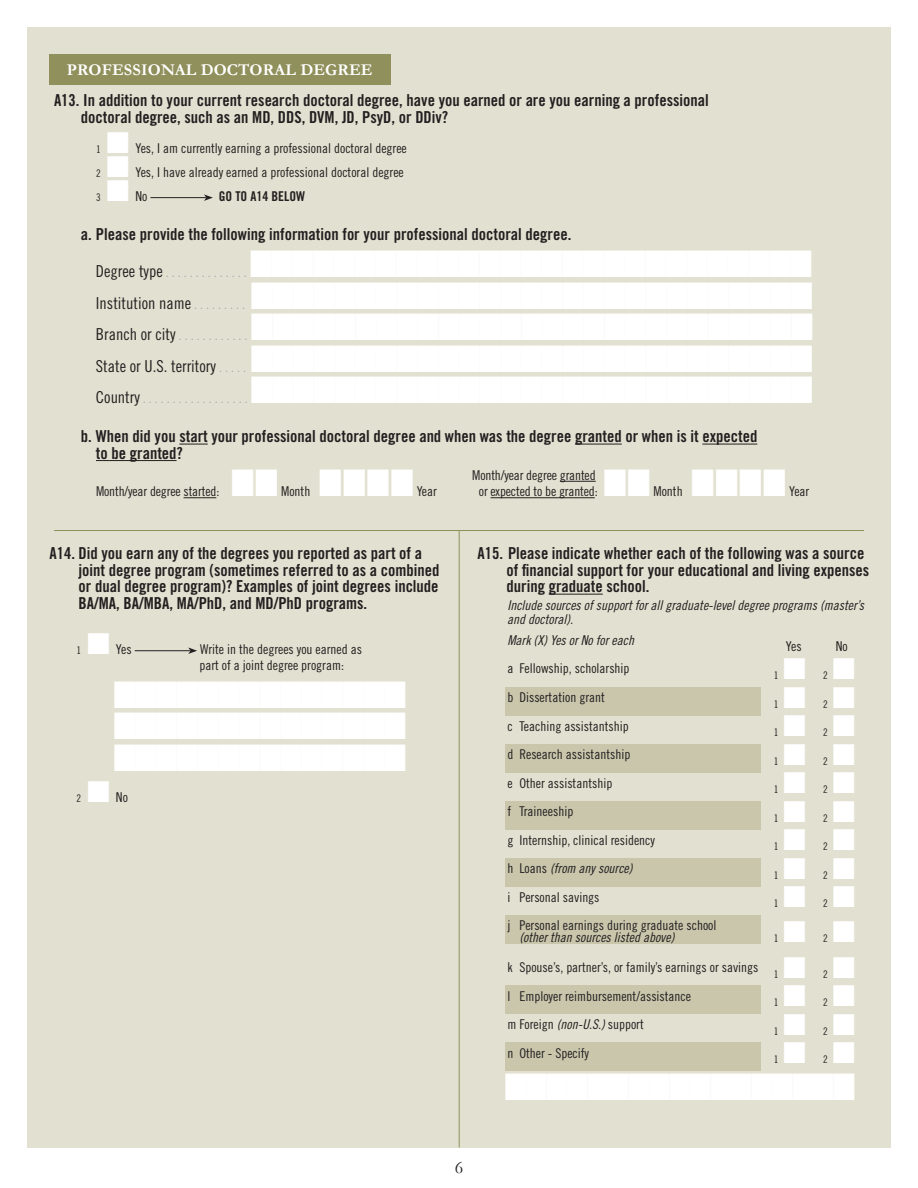
<style>
.page{position:relative;width:918px;height:1188px;background:#fff}
.page>*{position:absolute;margin:0;border:0;box-sizing:border-box;transform-origin:0 0}
.t1{font:38.1px "Zapf Dingbats";color:#fff;scale:.8 1}
.t2{font:38.1px "Zapf Dingbats";color:#fff;scale:.79 1}
.t3{font:30px "Zapf Dingbats";color:#fff}
.t4{font:18px "Garamond";color:#231f20}
.t5{font:16.5px/16.5px "Trade Gothic LT Std Bd Cn 20";color:#231f20}
.t6{font:16.5px "Trade Gothic LT Std Cn 18";color:#231f20}
.t7{font:700 16.5px "Garamond";letter-spacing:.01em;color:#fff}
.t8{font:13.5px/16.5px "Trade Gothic LT Std Cn 18";color:#231f20}
.t9{font:13.5px/13.5px "Trade Gothic LT Std Cn 18 Obl";color:#231f20}
.t10{font:13.5px "Trade Gothic LT Std Cn 18";color:#a8a9ad}
.t11{font:13.5px "Trade Gothic LT Std Bd Cn 20";color:#231f20}
.t12{font:10.5px "Trade Gothic LT Std Cn 18";color:#231f20}
.s1{color:#fff}
.s2{font-size:16.5px;color:#231f20}
.s3{font-size:13.5px;color:#a8a9ad}
.s4{font-family:"Trade Gothic LT Std Cn 18"}
.s5{font-family:"Trade Gothic LT Std Cn 18 Obl"}
</style>
<div class="page">
<div style="left:27px;top:27px;width:864px;height:1121px;background:#e2e1d1"></div>
<div style="left:50px;top:54px;width:342px;height:31px;background:#90905c"></div>
<svg style="left:179px;top:444px;width:29px;height:1px"></svg>
<hr style="left:575px;top:444px;width:47px;height:1px;background:#231f20">
<hr style="left:702px;top:444px;width:55px;height:1px;background:#231f20">
<hr style="left:96px;top:460px;width:81px;height:1px;background:#231f20">
<hr style="left:560px;top:481px;width:36px;height:1px;background:#231f20">
<hr style="left:184px;top:497px;width:32px;height:1px;background:#231f20">
<hr style="left:491px;top:497px;width:104px;height:1px;background:#231f20">
<hr style="left:150px;top:197px;width:56px;height:1px;background:#231f20">
<svg style="left:204px;top:194px;width:9px;height:7px"></svg>
<div style="left:505px;top:687px;width:256px;height:29px;background:#c9c6ac"></div>
<div style="left:505px;top:744px;width:256px;height:28px;background:#c9c6ac"></div>
<div style="left:505px;top:801px;width:256px;height:28px;background:#c9c6ac"></div>
<div style="left:505px;top:858px;width:256px;height:29px;background:#c9c6ac"></div>
<div style="left:505px;top:915px;width:256px;height:28px;background:#c9c6ac"></div>
<div style="left:505px;top:985px;width:256px;height:29px;background:#c9c6ac"></div>
<div style="left:505px;top:1043px;width:256px;height:28px;background:#c9c6ac"></div>
<hr style="left:549px;top:594px;width:54px;height:1px;background:#231f20">
<hr style="left:54px;top:530px;width:810px;height:1px;background:#90905c">
<hr style="left:459px;top:531px;width:1px;height:617px;background:#90905c">
<hr style="left:135px;top:650px;width:56px;height:1px;background:#231f20">
<svg style="left:188px;top:647px;width:9px;height:7px"></svg>
<p class="t7" style="left:67px;top:58px;width:307px">PROFESSIONAL DOCTORAL DEGREE</p>
<p class="t5" style="left:81px;top:92px;width:629px;text-indent:-27px">A13. In addition to your current research doctoral degree, have you earned or are you earning a professional doctoral degree, such as an MD, DDS, DVM, JD, PsyD, or DDiv?</p>
<p class="t12" style="left:96px;top:143px;width:6px">1</p>
<p class="t8" style="left:107px;top:140px;width:302px"><span class="s1">■</span> Yes, I am currently earning a professional doctoral degree</p>
<p class="t8" style="left:107px;top:164px;width:299px"><span class="s1">■</span> Yes, I have already earned a professional doctoral degree</p>
<p class="t12" style="left:96px;top:167px;width:6px">2</p>
<p class="t8" style="left:107px;top:188px;width:42px"><span class="s1">■</span> No</p>
<p class="t11" style="left:219px;top:188px;width:88px">GO TO A14 BELOW</p>
<p class="t5" style="left:81px;top:226px;width:492px">a. Please provide the following information for your professional doctoral degree.</p>
<p class="t10" style="left:96px;top:265px;width:152px"><span class="s2">Degree type</span> . . . . . . . . . . . . . .</p>
<p class="t12" style="left:96px;top:191px;width:6px">3</p>
<h1 class="t1" style="left:250px;top:246px;width:705px">■■■■■■■■■■■■■■■■■■■■■■■■■■■</h1>
<h1 class="t1" style="left:250px;top:278px;width:705px">■■■■■■■■■■■■■■■■■■■■■■■■■■■</h1>
<p class="t6" style="left:96px;top:293px;width:151px">Institution name <span class="s3">. . . . . . . . .</span></p>
<h1 class="t1" style="left:251px;top:309px;width:705px">■■■■■■■■■■■■■■■■■■■■■■■■■■■</h1>
<p class="t6" style="left:96px;top:325px;width:153px">Branch or city <span class="s3">. . . . . . . . . . . .</span></p>
<h1 class="t1" style="left:250px;top:341px;width:705px">■■■■■■■■■■■■■■■■■■■■■■■■■■■</h1>
<p class="t6" style="left:96px;top:356px;width:152px">State or U.S. territory <span class="s3">. . . . .</span></p>
<h1 class="t1" style="left:251px;top:372px;width:705px">■■■■■■■■■■■■■■■■■■■■■■■■■■■</h1>
<p class="t5" style="left:96px;top:428px;width:663px;text-indent:-15px">b. When did you start your professional doctoral degree and when was the degree granted or when is it expected to be granted?</p>
<p class="t8" style="left:472px;top:467px;width:125px">Month/year degree granted</p>
<p class="t8" style="left:96px;top:483px;width:125px">Month/year degree started:</p>
<p class="t8" style="left:281px;top:483px;width:31px">Month</p>
<p class="t10" style="left:96px;top:391px;width:153px"><span class="s2">Country</span> . . . . . . . . . . . . . . . . . .</p>
<h1 class="t1" style="left:319px;top:465px;width:120px">■ ■ ■ ■</h1>
<h1 class="t1" style="left:691px;top:465px;width:120px">■ ■ ■ ■</h1>
<p class="t8" style="left:417px;top:483px;width:22px">Year</p>
<p class="t8" style="left:479px;top:483px;width:120px">or expected to be granted:</p>
<p class="t8" style="left:653px;top:483px;width:31px">Month</p>
<p class="t8" style="left:789px;top:483px;width:22px">Year</p>
<p class="t5" style="left:79px;top:545px;width:362px;text-indent:-29px">A14. Did you earn any of the degrees you reported as part of a joint degree program (sometimes referred to as a combined or dual degree program)? Examples of joint degrees include BA/MA, BA/MBA, MA/PhD, and MD/PhD programs.</p>
<p class="t12" style="left:76px;top:644px;width:6px">1</p>
<p class="t8" style="left:87px;top:641px;width:46px"><span class="s1">■</span> Yes</p>
<p class="t8" style="left:199px;top:641px;width:164px">Write in the degrees you earned as part of a joint degree program:</p>
<h1 class="t1" style="left:113px;top:677px;width:368px">■■■■■■■■■■■■■■</h1>
<h1 class="t1" style="left:113px;top:708px;width:368px">■■■■■■■■■■■■■■</h1>
<h1 class="t1" style="left:113px;top:740px;width:368px">■■■■■■■■■■■■■■</h1>
<p class="t8" style="left:87px;top:789px;width:42px"><span class="s1">■</span> No</p>
<p class="t12" style="left:76px;top:793px;width:6px">2</p>
<p class="t5" style="left:507px;top:545px;width:364px;text-indent:-29px">A15. Please indicate whether each of the following was a source of financial support for your educational and living expenses during graduate school.</p>
<p class="t9" style="left:507px;top:599px;width:358px">Include sources of support for all graduate-level degree programs (master’s and doctoral).</p>
<p class="t9" style="left:507px;top:634px;width:128px">Mark (X) Yes or No for each</p>
<p class="t8" style="left:786px;top:638px;width:17px">Yes</p>
<p class="t8" style="left:836px;top:638px;width:14px">No</p>
<p class="t8" style="left:507px;top:660px;width:124px">a Fellowship, scholarship</p>
<p class="t12" style="left:774px;top:670px;width:56px">1 <span class="s1">■</span> 2</p>
<h2 class="t3" style="left:833px;top:655px;width:24px">■</h2>
<p class="t8" style="left:507px;top:689px;width:99px">b Dissertation grant</p>
<p class="t12" style="left:774px;top:698px;width:56px">1 <span class="s1">■</span> 2</p>
<h2 class="t3" style="left:833px;top:683px;width:24px">■</h2>
<p class="t8" style="left:507px;top:717px;width:123px">c Teaching assistantship</p>
<p class="t12" style="left:774px;top:727px;width:56px">1 <span class="s1">■</span> 2</p>
<h2 class="t3" style="left:833px;top:712px;width:24px">■</h2>
<p class="t8" style="left:507px;top:746px;width:124px">d Research assistantship</p>
<p class="t12" style="left:774px;top:755px;width:56px">1 <span class="s1">■</span> 2</p>
<h2 class="t3" style="left:833px;top:740px;width:24px">■</h2>
<p class="t8" style="left:507px;top:774px;width:106px">e Other assistantship</p>
<p class="t12" style="left:774px;top:784px;width:56px">1 <span class="s1">■</span> 2</p>
<h2 class="t3" style="left:833px;top:769px;width:24px">■</h2>
<p class="t8" style="left:507px;top:803px;width:67px">f Traineeship</p>
<p class="t12" style="left:774px;top:812px;width:56px">1 <span class="s1">■</span> 2</p>
<h2 class="t3" style="left:833px;top:797px;width:24px">■</h2>
<p class="t8" style="left:507px;top:831px;width:149px">g Internship, clinical residency</p>
<p class="t12" style="left:774px;top:841px;width:56px">1 <span class="s1">■</span> 2</p>
<h2 class="t3" style="left:833px;top:826px;width:24px">■</h2>
<p class="t9" style="left:507px;top:862px;width:127px"><span class="s4">h Loans</span> (from any source)</p>
<p class="t12" style="left:774px;top:869px;width:56px">1 <span class="s1">■</span> 2</p>
<h2 class="t3" style="left:833px;top:854px;width:24px">■</h2>
<p class="t8" style="left:507px;top:888px;width:94px">i Personal savings</p>
<p class="t12" style="left:774px;top:898px;width:56px">1 <span class="s1">■</span> 2</p>
<h2 class="t3" style="left:833px;top:883px;width:24px">■</h2>
<p class="t8" style="left:507px;top:917px;width:211px">j Personal earnings during graduate school</p>
<p class="t9" style="left:519px;top:931px;width:157px">(other than sources listed above)</p>
<p class="t12" style="left:774px;top:932px;width:56px">1 <span class="s1">■</span> 2</p>
<h2 class="t3" style="left:833px;top:917px;width:24px">■</h2>
<p class="t8" style="left:507px;top:959px;width:273px">k Spouse’s, partner’s, or family’s earnings or savings <sub>1</sub></p>
<p class="t12" style="left:783px;top:968px;width:46px"><span class="s1">■</span> 2</p>
<h2 class="t3" style="left:833px;top:953px;width:24px">■</h2>
<p class="t8" style="left:507px;top:987px;width:185px">l Employer reimbursement/assistance</p>
<p class="t12" style="left:774px;top:997px;width:56px">1 <span class="s1">■</span> 2</p>
<h2 class="t3" style="left:833px;top:982px;width:24px">■</h2>
<p class="t8" style="left:507px;top:1016px;width:138px">m Foreign <span class="s5">(non-U.S.)</span> support</p>
<p class="t12" style="left:774px;top:1025px;width:56px">1 <span class="s1">■</span> 2</p>
<h2 class="t3" style="left:833px;top:1010px;width:24px">■</h2>
<p class="t8" style="left:507px;top:1044px;width:83px">n Other - Specify</p>
<p class="t12" style="left:774px;top:1054px;width:56px">1 <span class="s1">■</span> 2</p>
<h2 class="t3" style="left:833px;top:1039px;width:24px">■</h2>
<h1 class="t2" style="left:504px;top:1069px;width:446px">■■■■■■■■■■■■■■■■■</h1>
<p class="t4" style="left:455px;top:1155px;width:10px">6</p>
</div>
